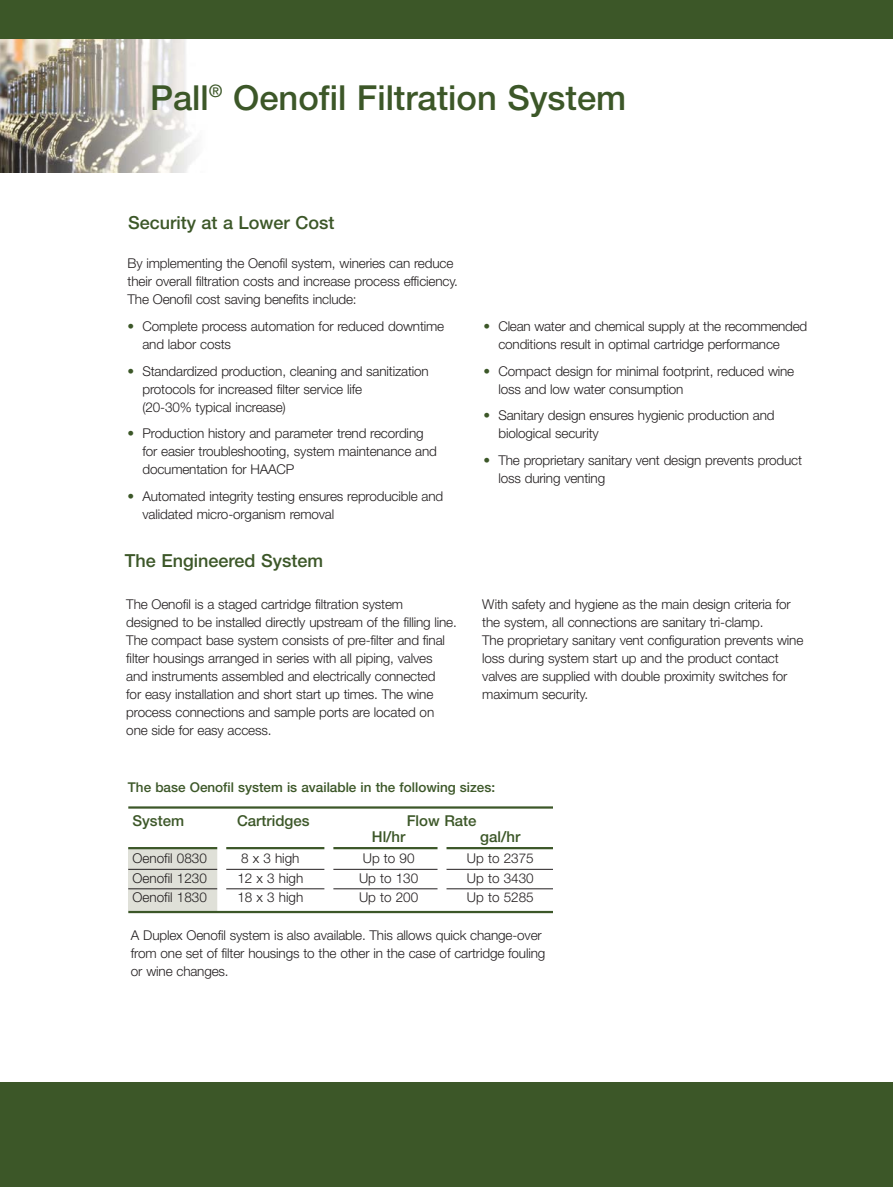
<style>
.page{position:relative;width:893px;height:1187px;background:#fff}
.page>*{position:absolute;margin:0;border:0;box-sizing:border-box;transform-origin:0 0}
.t1{font:500 34.5px "Helvetica Neue";color:#3c5728}
.t2{font:500 18px "Helvetica Neue";color:#3c5728}
.t3{font:500 15px "Helvetica Neue";color:#3c5728}
.t4{font:300 13.5px/18px "Helvetica Neue";letter-spacing:-.01em;color:#231f20}
.t5{font:500 13.5px "Helvetica Neue";color:#3c5728}
.s1{color:#3c5728}
</style>
<div class="page">
<img style="left:0;top:38px;width:345px;height:134px">
<div style="left:0;top:1082px;width:893px;height:104px;background:#3c5728"></div>
<div style="left:0;top:0;width:893px;height:38px;background:#3c5728"></div>
<div style="left:128px;top:848px;width:91px;height:63px;background:#dfe0d8"></div>
<hr style="left:128px;top:847px;width:427px;height:2px;background:#3c5728">
<hr style="left:128px;top:869px;width:427px;height:1px;background:#231f20">
<hr style="left:128px;top:888px;width:427px;height:1px;background:#231f20">
<div style="left:217px;top:832px;width:9px;height:98px;background:#fff"></div>
<div style="left:324px;top:832px;width:9px;height:98px;background:#fff"></div>
<div style="left:437px;top:839px;width:9px;height:98px;background:#fff"></div>
<hr style="left:128px;top:910px;width:453px;height:3px;background:#3c5728">
<hr style="left:128px;top:806px;width:453px;height:2px;background:#3c5728">
<div style="left:553px;top:797px;width:76px;height:131px;background:#fff"></div>
<h1 class="t1" style="left:150px;top:85px;width:478px">Pall<sup>®</sup> Oenofil Filtration System</h1>
<h2 class="t2" style="left:128px;top:216px;width:208px">Security at a Lower Cost</h2>
<p class="t4" style="left:128px;top:256px;width:332px">By implementing the Oenofil system, wineries can reduce their overall filtration costs and increase process efficiency.<br>The Oenofil cost saving benefits include:</p>
<p class="t4" style="left:142px;top:318px;width:303px;text-indent:-15px"><span class="s1">•</span> Complete process automation for reduced downtime and labor costs</p>
<p class="t4" style="left:142px;top:363px;width:288px;text-indent:-15px"><span class="s1">•</span> Standardized production, cleaning and sanitization protocols for increased filter service life<br>(20-30% typical increase)</p>
<p class="t4" style="left:142px;top:425px;width:296px;text-indent:-15px"><span class="s1">•</span> Production history and parameter trend recording for easier troubleshooting, system maintenance and documentation for HAACP</p>
<p class="t4" style="left:142px;top:488px;width:302px;text-indent:-15px"><span class="s1">•</span> Automated integrity testing ensures reproducible and validated micro-organism removal</p>
<h2 class="t2" style="left:125px;top:554px;width:200px">The Engineered System</h2>
<p class="t4" style="left:126px;top:596px;width:332px">The Oenofil is a staged cartridge filtration system designed to be installed directly upstream of the filling line.<br>The compact base system consists of pre-filter and final filter housings arranged in series with all piping, valves and instruments assembled and electrically connected<br>for easy installation and short start up times. The wine process connections and sample ports are located on one side for easy access.</p>
<p class="t4" style="left:498px;top:318px;width:310px;text-indent:-15px"><span class="s1">•</span> Clean water and chemical supply at the recommended conditions result in optimal cartridge performance</p>
<p class="t4" style="left:498px;top:363px;width:297px;text-indent:-15px"><span class="s1">•</span> Compact design for minimal footprint, reduced wine loss and low water consumption</p>
<p class="t4" style="left:498px;top:407px;width:278px;text-indent:-15px"><span class="s1">•</span> Sanitary design ensures hygienic production and biological security</p>
<p class="t4" style="left:498px;top:452px;width:305px;text-indent:-15px"><span class="s1">•</span> The proprietary sanitary vent design prevents product loss during venting</p>
<p class="t4" style="left:482px;top:596px;width:323px">With safety and hygiene as the main design criteria for the system, all connections are sanitary tri-clamp.<br>The proprietary sanitary vent configuration prevents wine loss during system start up and the product contact valves are supplied with double proximity switches for maximum security.</p>
<p class="t5" style="left:128px;top:782px;width:369px">The base Oenofil system is available in the following sizes:</p>
<p class="t3" style="left:132px;top:815px;width:53px">System</p>
<p class="t3" style="left:237px;top:815px;width:74px">Cartridges</p>
<p class="t3" style="left:407px;top:815px;width:71px">Flow Rate</p>
<p class="t3" style="left:372px;top:831px;width:35px">Hl/hr</p>
<p class="t3" style="left:480px;top:831px;width:42px">gal/hr</p>
<p class="t4" style="left:132px;top:850px;width:76px">Oenofil 0830</p>
<p class="t4" style="left:241px;top:850px;width:60px">8 x 3 high</p>
<p class="t4" style="left:363px;top:850px;width:53px">Up to 90</p>
<p class="t4" style="left:467px;top:850px;width:68px">Up to 2375</p>
<p class="t4" style="left:132px;top:870px;width:76px">Oenofil 1230</p>
<p class="t4" style="left:237px;top:870px;width:67px">12 x 3 high</p>
<p class="t4" style="left:359px;top:870px;width:61px">Up to 130</p>
<p class="t4" style="left:467px;top:870px;width:68px">Up to 3430</p>
<p class="t4" style="left:132px;top:889px;width:76px">Oenofil 1830</p>
<p class="t4" style="left:237px;top:889px;width:67px">18 x 3 high</p>
<p class="t4" style="left:359px;top:889px;width:61px">Up to 200</p>
<p class="t4" style="left:467px;top:889px;width:68px">Up to 5285</p>
<p class="t4" style="left:131px;top:927px;width:416px">A Duplex Oenofil system is also available. This allows quick change-over from one set of filter housings to the other in the case of cartridge fouling or wine changes.</p>
</div>
